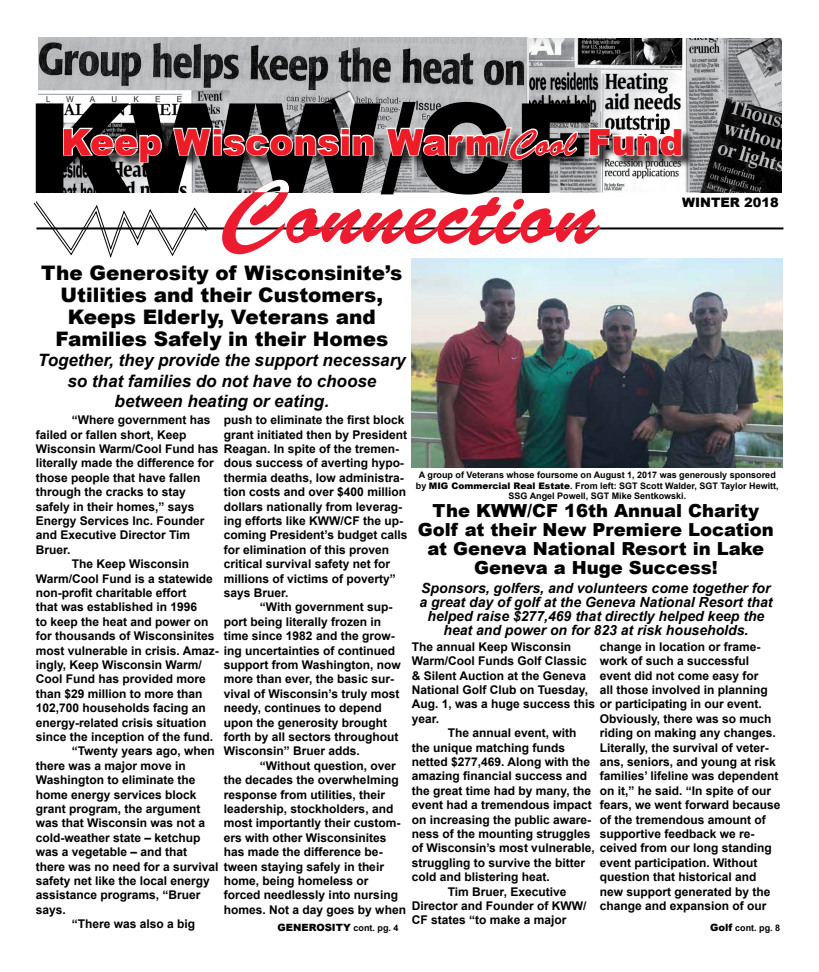
<style>
.page{position:relative;width:819px;height:972px;background:#fff}
.page>*{position:absolute;margin:0;border:0;box-sizing:border-box;transform-origin:0 0}
.t1{font:900 125px "Arial";color:#000}
.t2{font:90px "Brush Script Std";color:#ed1b2f}
.t3{font:900 36px "Arial";color:#ed1c27}
.t4{font:900 20px/22px "Arial";color:#000;text-align:center}
.t5{font:900 18px/19px "Arial";color:#000;text-align:center}
.t6{font:italic 700 17px/20.4px "Arial";color:#000;text-align:center}
.t7{font:italic 700 14px/14px "Arial";color:#000;text-align:center}
.t8{font:900 13px "Arial";color:#000}
.t9{font:700 12px/14.4px "Arial";color:#000}
.t10{font:900 10px "Arial";color:#000}
.t11{font:700 9px/10.8px "Arial";color:#000;text-align:center}
.s1{font-family:"Brush Script Std";font-weight:400}
.s2{font-weight:900}
.s3{font-weight:700;font-size:9px}
.s4{font-weight:900;font-size:10px}
</style>
<div class="page">
<img style="left:528px;top:38px;width:253px;height:155px">
<img style="left:38px;top:38px;width:490px;height:155px">
<div style="left:36px;top:227px;width:747px;height:2px;border:1px solid #000"></div>
<svg style="left:33px;top:201px;width:176px;height:57px"></svg>
<div style="left:64px;top:129px;width:631px;height:46px;background:#000;opacity:.75"></div>
<svg style="left:62px;top:127px;width:101px;height:37px"></svg>
<svg style="left:172px;top:127px;width:203px;height:30px"></svg>
<svg style="left:385px;top:79px;width:194px;height:82px;background:#9fa1a2"></svg>
<svg style="left:588px;top:127px;width:95px;height:30px"></svg>
<svg style="left:254px;top:180px;width:35px;height:12px"></svg>
<img style="left:412px;top:258px;width:371px;height:209px">
<h1 class="t1" style="left:26px;top:58px;width:571px">KWW/CF</h1>
<h3 class="t3" style="left:61px;top:116px;width:624px">Keep Wisconsin Warm/<span class="s1">Cool</span> Fund</h3>
<h2 class="t2" style="left:223px;top:163px;width:377px">Connection</h2>
<p class="t8" style="left:682px;top:193px;width:98px">WINTER 2018</p>
<h3 class="t4" style="left:41px;top:261px;width:363px">The Generosity of Wisconsinite’s<br>Utilities and their Customers,<br>Keeps Elderly, Veterans and<br>Families Safely in their Homes</h3>
<h3 class="t6" style="left:38px;top:351px;width:369px">Together, they provide the support necessary so that families do not have to choose between heating or eating.</h3>
<p class="t9" style="left:224px;top:413px;width:185px">push to eliminate the first block grant initiated then by President</p>
<p class="t9" style="left:224px;top:456px;width:185px">dous success of averting hypo&shy;thermia deaths, low administra&shy;tion costs and over $400 million dollars nationally from leverag&shy;ing efforts like KWW/CF the up&shy;coming President’s budget calls for elimination of this proven critical survival safety net for millions of victims of poverty” says Bruer.</p>
<p class="t9" style="left:224px;top:600px;width:172px;text-indent:36px">“With government sup&shy;port being literally frozen in time since 1982 and the grow-</p>
<p class="t9" style="left:224px;top:658px;width:178px">support from Washington, now more than ever, the basic sur&shy;vival of Wisconsin’s truly most needy, continues to depend upon the generosity brought forth by all sectors throughout<br>Wisconsin” Bruer adds.</p>
<p class="t9" style="left:224px;top:759px;width:178px;text-indent:36px">“Without question, over the decades the overwhelming response from utilities, their leadership, stockholders, and most importantly their custom&shy;ers with other Wisconsinites has made the difference be-</p>
<p class="t9" style="left:224px;top:874px;width:184px">home, being homeless or forced needlessly into nursing homes. Not a day goes by when</p>
<p class="t9" style="left:72px;top:413px;width:140px">“Where government has</p>
<p class="t9" style="left:36px;top:428px;width:152px">failed or fallen short, Keep</p>
<p class="t9" style="left:36px;top:442px;width:365px">Wisconsin Warm/Cool Fund has Reagan. In spite of the tremen-</p>
<p class="t9" style="left:36px;top:456px;width:180px">literally made the difference for</p>
<p class="t9" style="left:36px;top:471px;width:166px">those people that have fallen</p>
<p class="t9" style="left:36px;top:485px;width:152px">through the cracks to stay</p>
<p class="t9" style="left:36px;top:500px;width:160px">safely in their homes,” says</p>
<p class="t9" style="left:36px;top:514px;width:170px">Energy Services Inc. Founder</p>
<p class="t9" style="left:36px;top:528px;width:156px">and Executive Director Tim</p>
<p class="t9" style="left:36px;top:543px;width:36px">Bruer.</p>
<p class="t9" style="left:72px;top:557px;width:119px">The Keep Wisconsin</p>
<p class="t9" style="left:36px;top:572px;width:178px">Warm/Cool Fund is a statewide</p>
<p class="t9" style="left:36px;top:586px;width:152px">non-profit charitable effort</p>
<p class="t9" style="left:36px;top:600px;width:163px">that was established in 1996</p>
<p class="t9" style="left:36px;top:615px;width:174px">to keep the heat and power on</p>
<p class="t9" style="left:36px;top:629px;width:180px">for thousands of Wisconsinites</p>
<p class="t9" style="left:36px;top:644px;width:361px">most vulnerable in crisis. Amaz- ing uncertainties of continued</p>
<p class="t9" style="left:36px;top:658px;width:167px">ingly, Keep Wisconsin Warm/</p>
<p class="t9" style="left:36px;top:672px;width:172px">Cool Fund has provided more</p>
<p class="t9" style="left:36px;top:687px;width:168px">than $29 million to more than</p>
<p class="t9" style="left:36px;top:701px;width:172px">102,700 households facing an</p>
<p class="t9" style="left:36px;top:716px;width:172px">energy-related crisis situation</p>
<p class="t9" style="left:36px;top:730px;width:179px">since the inception of the fund.</p>
<p class="t9" style="left:72px;top:744px;width:145px">“Twenty years ago, when</p>
<p class="t9" style="left:36px;top:759px;width:152px">there was a major move in</p>
<p class="t9" style="left:36px;top:773px;width:161px">Washington to eliminate the</p>
<p class="t9" style="left:36px;top:788px;width:162px">home energy services block</p>
<p class="t9" style="left:36px;top:802px;width:166px">grant program, the argument</p>
<p class="t9" style="left:36px;top:816px;width:171px">was that Wisconsin was not a</p>
<p class="t9" style="left:36px;top:831px;width:166px">cold-weather state – ketchup</p>
<p class="t9" style="left:36px;top:845px;width:153px">was a vegetable – and that</p>
<p class="t9" style="left:36px;top:860px;width:350px">there was no need for a survival tween staying safely in their</p>
<p class="t9" style="left:36px;top:874px;width:176px">safety net like the local energy</p>
<p class="t9" style="left:36px;top:888px;width:166px">assistance programs, “Bruer</p>
<p class="t9" style="left:36px;top:903px;width:32px">says.</p>
<p class="t9" style="left:72px;top:917px;width:125px">“There was also a big</p>
<p class="t11" style="left:416px;top:470px;width:364px">A group of Veterans whose foursome on August 1, 2017 was generously sponsored by <span class="s2">MIG Commercial Real Estate</span>. From left: SGT Scott Walder, SGT Taylor Hewitt,<br>SSG Angel Powell, SGT Mike Sentkowski.</p>
<h3 class="t5" style="left:418px;top:500px;width:357px">The KWW/CF 16th Annual Charity<br>Golf at their New Premiere Location at Geneva National Resort in Lake<br>Geneva a Huge Success!</h3>
<p class="t7" style="left:419px;top:581px;width:355px">Sponsors, golfers, and volunteers come together for a great day of golf at the Geneva National Resort that helped raise $277,469 that directly helped keep the heat and power on for 823 at risk households.</p>
<p class="t9" style="left:600px;top:640px;width:170px">change in location or frame&shy;work of such a successful event did not come easy for all those involved in planning</p>
<p class="t9" style="left:600px;top:712px;width:182px">Obviously, there was so much riding on making any changes.<br>Literally, the survival of veter&shy;ans, seniors, and young at risk families’ lifeline was dependent on it,” he said. “In spite of our fears, we went forward because of the tremendous amount of supportive feedback we re-</p>
<p class="t9" style="left:600px;top:856px;width:172px">event participation. Without question that historical and new support generated by the change and expansion of our</p>
<p class="t9" style="left:412px;top:640px;width:161px">The annual Keep Wisconsin</p>
<p class="t9" style="left:412px;top:654px;width:176px">Warm/Cool Funds Golf Classic</p>
<p class="t9" style="left:412px;top:669px;width:176px">&amp; Silent Auction at the Geneva</p>
<p class="t9" style="left:412px;top:683px;width:178px">National Golf Club on Tuesday,</p>
<p class="t9" style="left:412px;top:697px;width:351px">Aug. 1, was a huge success this or participating in our event.</p>
<p class="t9" style="left:412px;top:712px;width:29px">year.</p>
<p class="t9" style="left:448px;top:726px;width:130px">The annual event, with</p>
<p class="t9" style="left:412px;top:741px;width:155px">the unique matching funds</p>
<p class="t9" style="left:412px;top:755px;width:180px">netted $277,469. Along with the</p>
<p class="t9" style="left:412px;top:769px;width:177px">amazing financial success and</p>
<p class="t9" style="left:412px;top:784px;width:181px">the great time had by many, the</p>
<p class="t9" style="left:412px;top:798px;width:182px">event had a tremendous impact</p>
<p class="t9" style="left:412px;top:813px;width:181px">on increasing the public aware-</p>
<p class="t9" style="left:412px;top:827px;width:180px">ness of the mounting struggles</p>
<p class="t9" style="left:412px;top:841px;width:361px">of Wisconsin’s most vulnerable, ceived from our long standing</p>
<p class="t9" style="left:412px;top:856px;width:175px">struggling to survive the bitter</p>
<p class="t9" style="left:412px;top:870px;width:140px">cold and blistering heat.</p>
<p class="t9" style="left:448px;top:885px;width:120px">Tim Bruer, Executive</p>
<p class="t9" style="left:412px;top:899px;width:176px">Director and Founder of KWW/</p>
<p class="t9" style="left:412px;top:913px;width:156px">CF states “to make a major</p>
<p class="t10" style="left:278px;top:920px;width:122px">GENEROSITY <span class="s3">cont. pg. 4</span></p>
<p class="t11" style="left:710px;top:922px;width:72px"><span class="s4">Golf</span> cont. pg. 8</p>
</div>
